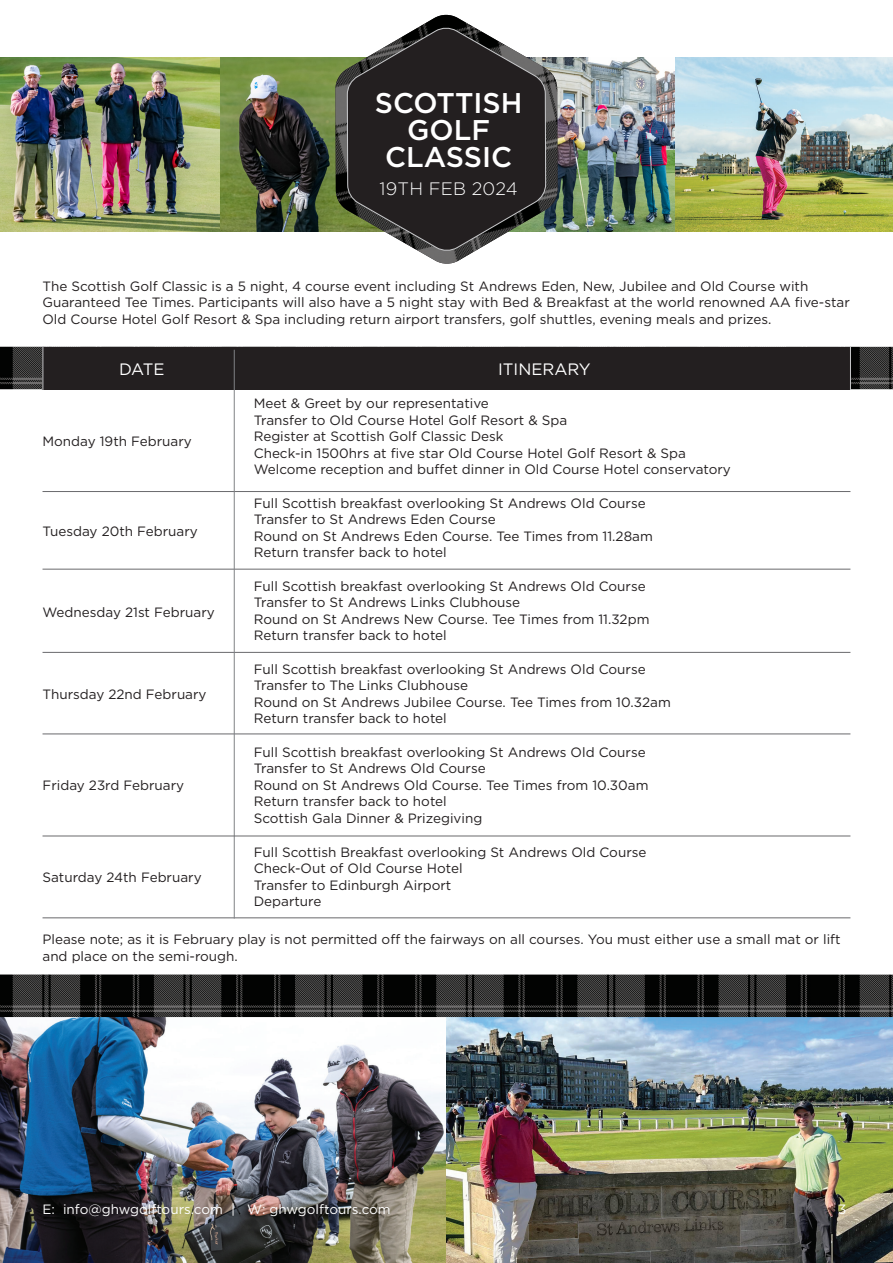
<style>
.page{position:relative;width:893px;height:1263px;background:#fff}
.page>*{position:absolute;margin:0;border:0;box-sizing:border-box;transform-origin:0 0}
.t1{font:500 28.5px/27px "Gotham";color:#fff;text-align:center}
.t2{font:300 18px "Gotham";letter-spacing:.01em;color:#fff}
.t3{font:16.5px "Gotham";color:#fff}
.t4{font:13.5px/16.5px "Gotham";color:#231f20}
.t5{font:13.5px "Gotham";color:#fff}
</style>
<div class="page">
<img style="left:0;top:1017px;width:893px;height:246px">
<img style="left:558px;top:57px;width:335px;height:175px">
<img style="left:0;top:57px;width:335px;height:175px">
<img style="left:335px;top:57px;width:223px;height:175px">
<svg style="left:346px;top:14px;width:201px;height:376px"></svg>
<img style="left:0;top:974px;width:893px;height:43px">
<img style="left:0;top:347px;width:893px;height:42px">
<div style="left:43px;top:347px;width:807px;height:42px;background:#231f20"></div>
<hr style="left:43px;top:491px;width:807px;height:1px;background:#69696c">
<hr style="left:43px;top:569px;width:807px;height:1px;background:#69696c">
<hr style="left:43px;top:652px;width:807px;height:1px;background:#69696c">
<hr style="left:43px;top:733px;width:807px;height:1px;background:#69696c">
<hr style="left:43px;top:917px;width:807px;height:1px;background:#69696c">
<hr style="left:234px;top:350px;width:1px;height:568px;background:#808285">
<hr style="left:850px;top:347px;width:1px;height:43px;background:#c7c8ca">
<hr style="left:43px;top:347px;width:1px;height:43px;background:#c7c8ca">
<hr style="left:43px;top:836px;width:807px;height:1px;background:#69696c">
<p class="t1" style="left:375px;top:89px;width:149px">SCOTTISH</p>
<p class="t1" style="left:385px;top:116px;width:129px">GOLF<br>CLASSIC</p>
<p class="t2" style="left:380px;top:177px;width:140px">19TH FEB 2024</p>
<p class="t4" style="left:43px;top:277px;width:809px">The Scottish Golf Classic is a 5 night, 4 course event including St Andrews Eden, New, Jubilee and Old Course with<br>Guaranteed Tee Times. Participants will also have a 5 night stay with Bed &amp; Breakfast at the world renowned AA five-star<br>Old Course Hotel Golf Resort &amp; Spa including return airport transfers, golf shuttles, evening meals and prizes.</p>
<p class="t3" style="left:119px;top:358px;width:47px">DATE</p>
<p class="t3" style="left:498px;top:358px;width:94px">ITINERARY</p>
<p class="t4" style="left:254px;top:395px;width:479px">Meet &amp; Greet by our representative<br>Transfer to Old Course Hotel Golf Resort &amp; Spa<br>Register at Scottish Golf Classic Desk<br>Check-in 1500hrs at five star Old Course Hotel Golf Resort &amp; Spa Welcome reception and buffet dinner in Old Course Hotel conservatory</p>
<p class="t4" style="left:254px;top:495px;width:401px">Full Scottish breakfast overlooking St Andrews Old Course Transfer to St Andrews Eden Course<br>Round on St Andrews Eden Course. Tee Times from 11.28am Return transfer back to hotel</p>
<p class="t4" style="left:254px;top:578px;width:397px">Full Scottish breakfast overlooking St Andrews Old Course Transfer to St Andrews Links Clubhouse<br>Round on St Andrews New Course. Tee Times from 11.32pm Return transfer back to hotel</p>
<p class="t4" style="left:254px;top:661px;width:419px">Full Scottish breakfast overlooking St Andrews Old Course Transfer to The Links Clubhouse<br>Round on St Andrews Jubilee Course. Tee Times from 10.32am Return transfer back to hotel</p>
<p class="t4" style="left:254px;top:744px;width:396px">Full Scottish breakfast overlooking St Andrews Old Course Transfer to St Andrews Old Course<br>Round on St Andrews Old Course. Tee Times from 10.30am Return transfer back to hotel<br>Scottish Gala Dinner &amp; Prizegiving</p>
<p class="t4" style="left:254px;top:843px;width:394px">Full Scottish Breakfast overlooking St Andrews Old Course<br>Check-Out of Old Course Hotel<br>Transfer to Edinburgh Airport<br>Departure</p>
<p class="t4" style="left:43px;top:432px;width:151px">Monday 19th February</p>
<p class="t4" style="left:43px;top:523px;width:157px">Tuesday 20th February</p>
<p class="t4" style="left:43px;top:603px;width:174px">Wednesday 21st February</p>
<p class="t4" style="left:43px;top:685px;width:166px">Thursday 22nd February</p>
<p class="t4" style="left:43px;top:777px;width:143px">Friday 23rd February</p>
<p class="t4" style="left:43px;top:869px;width:161px">Saturday 24th February</p>
<p class="t4" style="left:43px;top:931px;width:800px">Please note; as it is February play is not permitted off the fairways on all courses. You must either use a small mat or lift and place on the semi-rough.</p>
<p class="t5" style="left:43px;top:1201px;width:350px">E: info@ghwgolftours.com | W: ghwgolftours.com</p>
<p class="t5" style="left:838px;top:1201px;width:10px">3</p>
</div>
